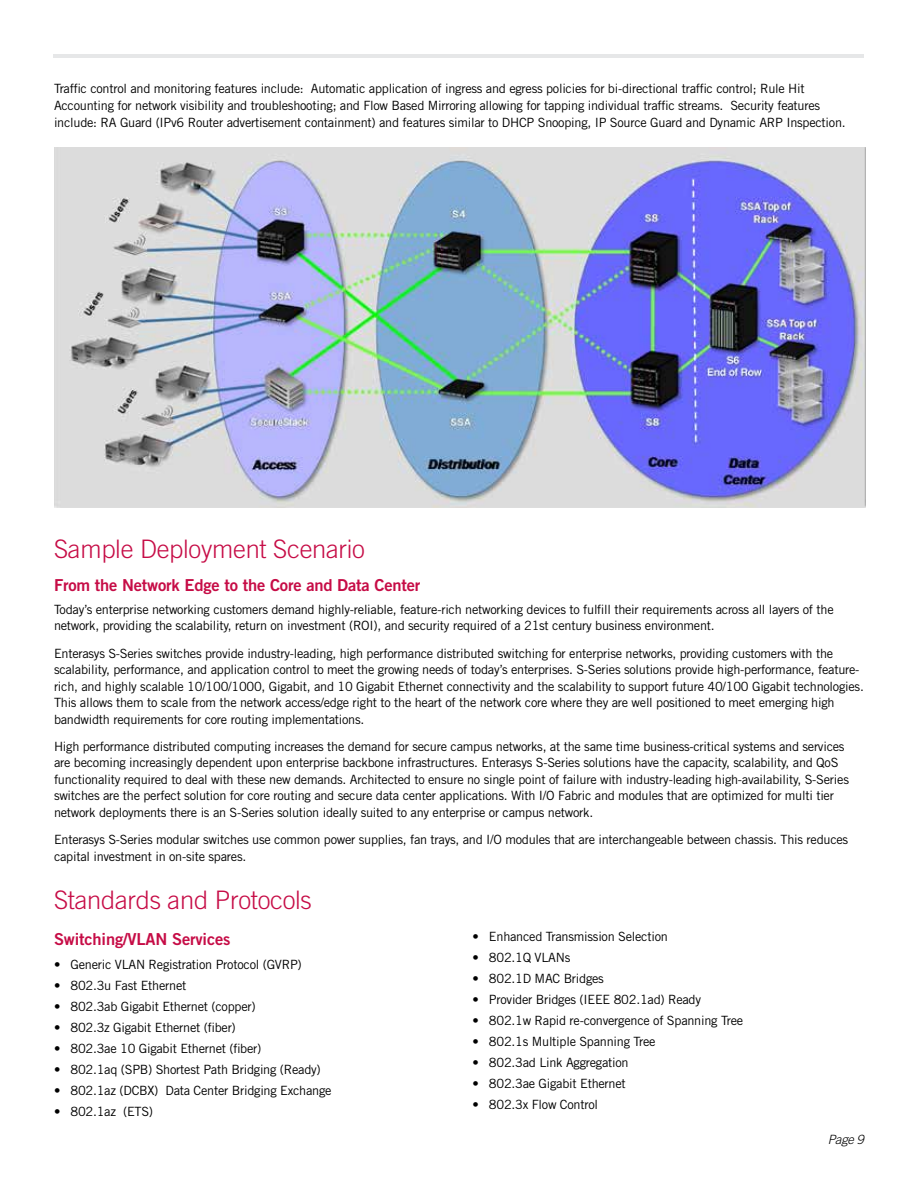
<style>
.page{position:relative;width:918px;height:1188px;background:#fff}
.page>*{position:absolute;margin:0;border:0;box-sizing:border-box;transform-origin:0 0}
.t1{font:300 25.5px "Trade Gothic";letter-spacing:-.01em;color:#c60c46}
.t2{font:16.5px "Trade Gothic Bold Two";letter-spacing:-.01em;color:#c60c46}
.t3{font:12.75px/16.5px "Trade Gothic";letter-spacing:-.02em;color:#000}
.t4{font:italic 300 12.75px "Trade Gothic";color:#000}
</style>
<div class="page">
<hr style="left:54px;top:54px;width:810px;height:4px;background:#e6e7e8">
<img style="left:54px;top:148px;width:812px;height:359px">
<p class="t3" style="left:54px;top:80px;width:793px">Traffic control and monitoring features include: Automatic application of ingress and egress policies for bi-directional traffic control; Rule Hit<br>Accounting for network visibility and troubleshooting; and Flow Based Mirroring allowing for tapping individual traffic streams. Security features include: RA Guard (IPv6 Router advertisement containment) and features similar to DHCP Snooping, IP Source Guard and Dynamic ARP Inspection.</p>
<h1 class="t1" style="left:54px;top:533px;width:312px">Sample Deployment Scenario</h1>
<p class="t2" style="left:54px;top:574px;width:368px">From the Network Edge to the Core and Data Center</p>
<p class="t3" style="left:54px;top:601px;width:781px">Today’s enterprise networking customers demand highly-reliable, feature-rich networking devices to fulfill their requirements across all layers of the network, providing the scalability, return on investment (ROI), and security required of a 21st century business environment.</p>
<p class="t3" style="left:54px;top:645px;width:811px">Enterasys S-Series switches provide industry-leading, high performance distributed switching for enterprise networks, providing customers with the scalability, performance, and application control to meet the growing needs of today’s enterprises. S-Series solutions provide high-performance, feature&shy;rich, and highly scalable 10/100/1000, Gigabit, and 10 Gigabit Ethernet connectivity and the scalability to support future 40/100 Gigabit technologies.<br>This allows them to scale from the network access/edge right to the heart of the network core where they are well positioned to meet emerging high bandwidth requirements for core routing implementations.</p>
<p class="t3" style="left:54px;top:738px;width:797px">High performance distributed computing increases the demand for secure campus networks, at the same time business-critical systems and services are becoming increasingly dependent upon enterprise backbone infrastructures. Enterasys S-Series solutions have the capacity, scalability, and QoS functionality required to deal with these new demands. Architected to ensure no single point of failure with industry-leading high-availability, S-Series switches are the perfect solution for core routing and secure data center applications. With I/O Fabric and modules that are optimized for multi tier network deployments there is an S-Series solution ideally suited to any enterprise or campus network.</p>
<p class="t3" style="left:54px;top:831px;width:796px">Enterasys S-Series modular switches use common power supplies, fan trays, and I/O modules that are interchangeable between chassis. This reduces capital investment in on-site spares.</p>
<h1 class="t1" style="left:54px;top:884px;width:259px">Standards and Protocols</h1>
<p class="t2" style="left:54px;top:928px;width:178px">Switching/VLAN Services</p>
<p class="t3" style="left:54px;top:956px;width:249px">• Generic VLAN Registration Protocol (GVRP)</p>
<p class="t3" style="left:54px;top:977px;width:134px">• 802.3u Fast Ethernet</p>
<p class="t3" style="left:54px;top:998px;width:203px">• 802.3ab Gigabit Ethernet (copper)</p>
<p class="t3" style="left:54px;top:1019px;width:183px">• 802.3z Gigabit Ethernet (fiber)</p>
<p class="t3" style="left:54px;top:1040px;width:209px">• 802.3ae 10 Gigabit Ethernet (fiber)</p>
<p class="t3" style="left:54px;top:1061px;width:268px">• 802.1aq (SPB) Shortest Path Bridging (Ready)</p>
<p class="t3" style="left:54px;top:1082px;width:279px">• 802.1az (DCBX) Data Center Bridging Exchange</p>
<p class="t3" style="left:54px;top:1103px;width:101px">• 802.1az (ETS)</p>
<p class="t3" style="left:472px;top:928px;width:197px">• Enhanced Transmission Selection</p>
<p class="t3" style="left:472px;top:949px;width:99px">• 802.1Q VLANs</p>
<p class="t3" style="left:472px;top:970px;width:133px">• 802.1D MAC Bridges</p>
<p class="t3" style="left:472px;top:991px;width:230px">• Provider Bridges (IEEE 802.1ad) Ready</p>
<p class="t3" style="left:472px;top:1012px;width:272px">• 802.1w Rapid re-convergence of Spanning Tree</p>
<p class="t3" style="left:472px;top:1033px;width:185px">• 802.1s Multiple Spanning Tree</p>
<p class="t3" style="left:472px;top:1054px;width:158px">• 802.3ad Link Aggregation</p>
<p class="t3" style="left:472px;top:1075px;width:155px">• 802.3ae Gigabit Ethernet</p>
<p class="t3" style="left:472px;top:1096px;width:127px">• 802.3x Flow Control</p>
<p class="t4" style="left:828px;top:1132px;width:38px">Page 9</p>
</div>
